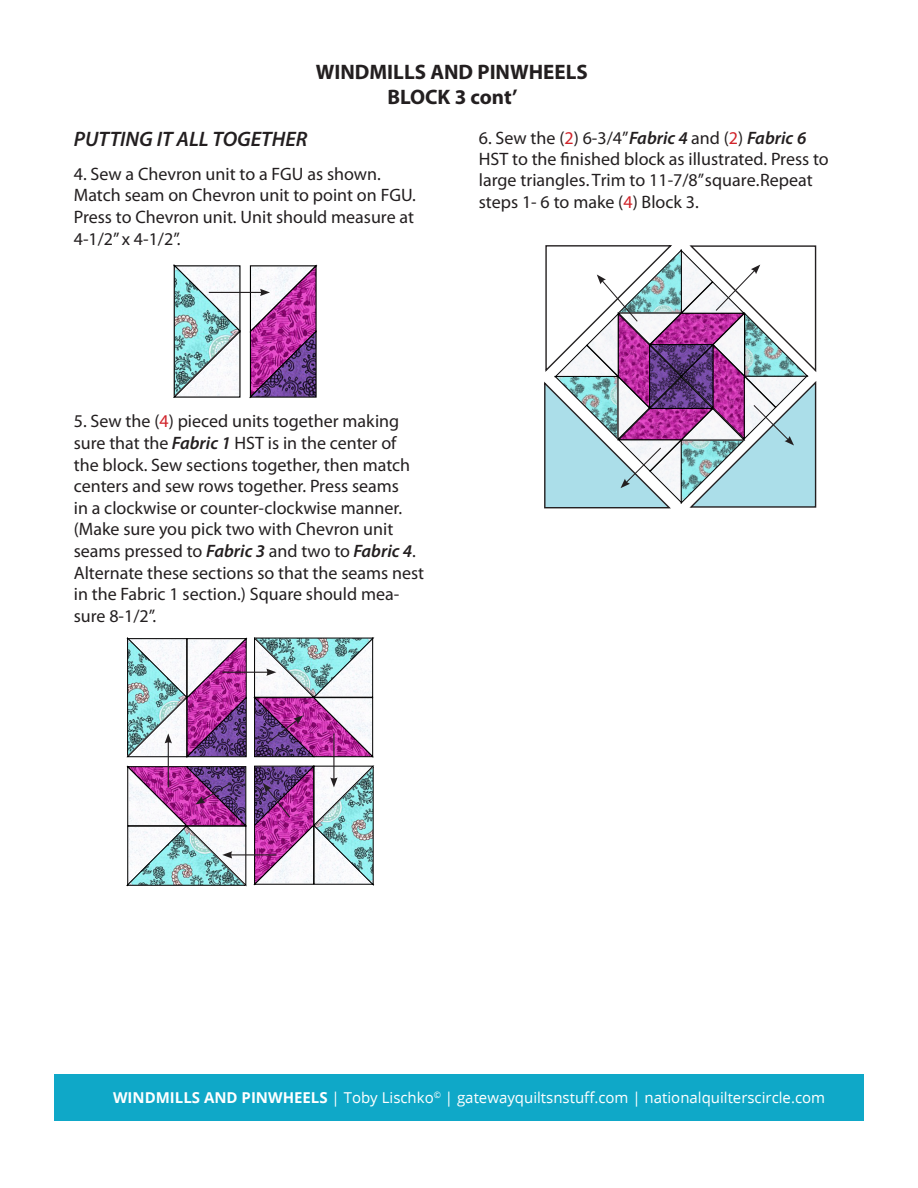
<style>
.page{position:relative;width:918px;height:1188px;background:#fff}
.page>*{position:absolute;margin:0;border:0;box-sizing:border-box;transform-origin:0 0}
.t1{font:700 21px/25.2px "Myriad Pro";color:#231f20;text-align:center}
.t2{font:italic 600 21px "Myriad Pro";color:#231f20}
.t3{font:18px/21.6px "Myriad Pro";color:#231f20}
.t4{font:15px "Open Sans";color:#fff}
.s1{color:#d1232a}
.s2{font-weight:600;font-style:italic}
.s3{font-weight:700}
</style>
<div class="page">
<div style="left:54px;top:1074px;width:810px;height:46px;background:#0fa8c8"></div>
<img style="left:173px;top:264px;width:68px;height:134px">
<hr style="left:209px;top:292px;width:53px;height:1px;background:#231f20">
<svg style="left:249px;top:264px;width:69px;height:135px"></svg>
<img style="left:126px;top:637px;width:249px;height:250px">
<svg style="left:544px;top:245px;width:273px;height:264px"></svg>
<p class="t1" style="left:316px;top:58px;width:273px">WINDMILLS AND PINWHEELS<br>BLOCK 3 cont’</p>
<p class="t2" style="left:74px;top:126px;width:235px">PUTTING IT ALL TOGETHER</p>
<p class="t3" style="left:74px;top:163px;width:344px">4. Sew a Chevron unit to a FGU as shown.<br>Match seam on Chevron unit to point on FGU.<br>Press to Chevron unit. Unit should measure at 4-1/2” x 4-1/2”.</p>
<p class="t3" style="left:479px;top:127px;width:352px;line-height:21.1px">6. Sew the (<span class="s1">2</span>) 6-3/4” <span class="s2">Fabric 4</span> and (<span class="s1">2</span>) <span class="s2">Fabric 6<br></span>HST to the finished block as illustrated. Press to large triangles. Trim to 11-7/8” square. Repeat steps 1- 6 to make (<span class="s1">4</span>) Block 3.</p>
<p class="t3" style="left:74px;top:410px;width:352px">5. Sew the (<span class="s1">4</span>) pieced units together making sure that the <span class="s2">Fabric 1</span> HST is in the center of the block. Sew sections together, then match centers and sew rows together. Press seams<br>in a clockwise or counter-clockwise manner. (Make sure you pick two with Chevron unit seams pressed to <span class="s2">Fabric 3</span> and two to <span class="s2">Fabric 4</span>.<br>Alternate these sections so that the seams nest in the Fabric 1 section.) Square should mea&shy;sure 8-1/2”.</p>
<p class="t4" style="left:113px;top:1091px;width:714px"><span class="s3">WINDMILLS AND PINWHEELS</span> | Toby Lischko<sup>©</sup> | gatewayquiltsnstuff.com | nationalquilterscircle.com</p>
</div>
